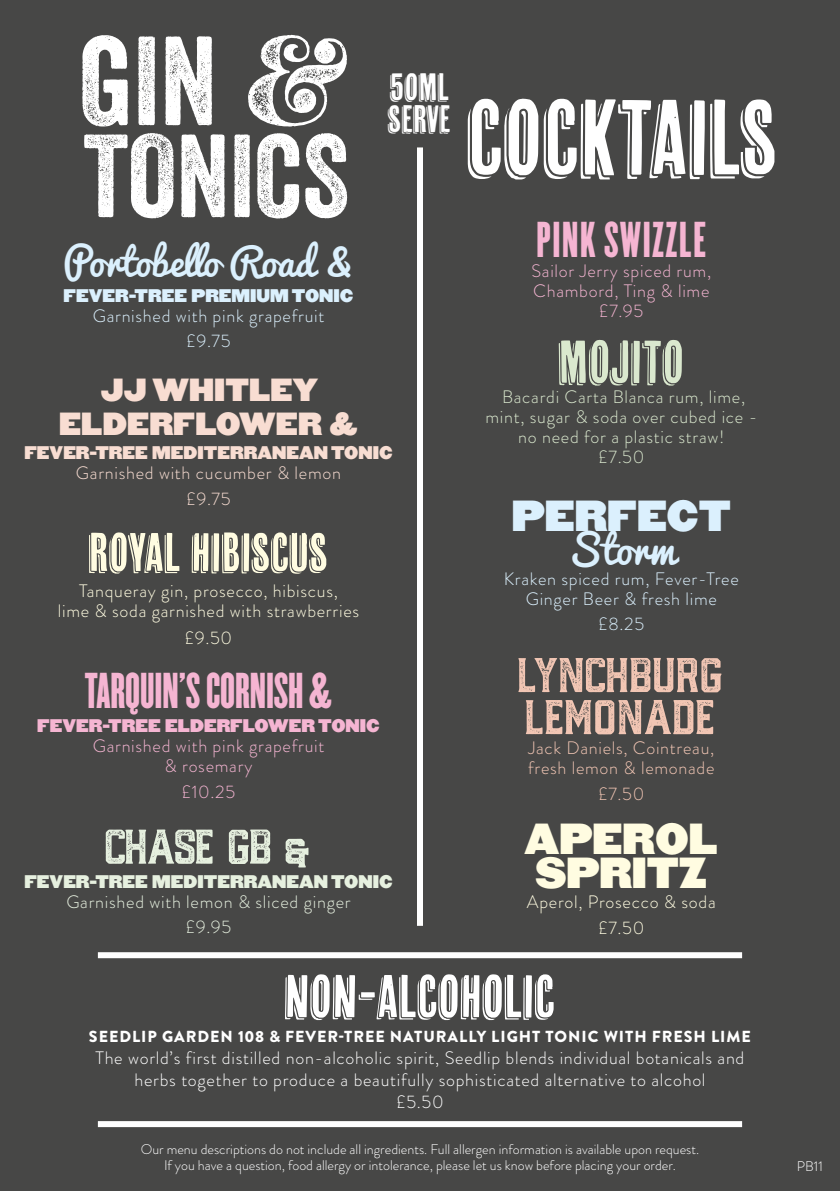
<style>
.page{position:relative;width:840px;height:1191px;background:#fff}
.page>*{position:absolute;margin:0;border:0;box-sizing:border-box;transform-origin:0 0}
.t1{font:122.2px "Veneer";color:#fff}
.t2{font:114px "Veneer";color:#fff}
.t3{font:106px "Cheap Pine";color:#fff}
.t4{font:60px "Cheap Pine";color:#fff}
.t5{font:60px "Cheap Pine";color:#dae8ce}
.t6{font:54px "Cheap Pine";color:#fffce1}
.t7{font:52px/42px "Trade Supply Textured";letter-spacing:-.02em;color:#f2c6b4}
.t8{font:52px "Trade Supply Textured";letter-spacing:-.04em;color:#e6f0df}
.t9{font:44px "Champion HTF Featherweight";color:#f5b5d2}
.t10{font:44px "Champion HTF Featherweight";letter-spacing:.04em;color:#f5b5d2}
.t11{font:40px "Pacifico";color:#dbf0fd}
.t12{font:38px "Pacifico";color:#dbf0fd}
.t13{font:38px/34px "Champion HTF Heavyweight";color:#fffce1}
.t14{font:38px/31.8px "Cheap Pine";color:#fff}
.t15{font:38px "Champion HTF Heavyweight";color:#dbf0fd}
.t16{font:28px/34px "Champion HTF Heavyweight";color:#f8ddd2;text-align:center}
.t17{font:300 18px/22px "Brandon Grotesque";letter-spacing:.04em;color:#fff;text-align:center}
.t18{font:300 18px/20px "Brandon Grotesque";letter-spacing:.04em;color:#fffce1;text-align:center}
.t19{font:300 18px/20px "Brandon Grotesque";letter-spacing:.04em;color:#f5b5d2;text-align:center}
.t20{font:300 18px/25.6px "Brandon Grotesque";letter-spacing:.04em;color:#dbf0fd;text-align:center}
.t21{font:300 18px/20px "Brandon Grotesque";letter-spacing:.04em;color:#dae8ce;text-align:center}
.t22{font:300 18px/20px "Brandon Grotesque";letter-spacing:.04em;color:#f2c6b4}
.t23{font:300 18px/25.6px "Brandon Grotesque";letter-spacing:.04em;color:#e6f0df;text-align:center}
.t24{font:300 18px/25.6px "Brandon Grotesque";letter-spacing:.04em;color:#f8ddd2;text-align:center}
.t25{font:900 16px "Brandon Grotesque";letter-spacing:.06em;color:#fff}
.t26{font:16px "Champion HTF Heavyweight";color:#f8ddd2}
.t27{font:16px "Champion HTF Heavyweight";color:#e6f0df}
.t28{font:16px "Champion HTF Heavyweight";color:#f5b5d2}
.t29{font:16px "Champion HTF Heavyweight";color:#dbf0fd}
.t30{font:300 14px/16px "Brandon Grotesque";color:#fff;text-align:center}
.s1{font-family:"Veneer Extras"}
</style>
<div class="page">
<div style="left:0;top:0;width:839px;height:1191px;background:#474746"></div>
<div style="left:417px;top:147px;width:6px;height:779px;background:#fff"></div>
<div style="left:98px;top:952px;width:643px;height:6px;background:#fff"></div>
<div style="left:98px;top:1121px;width:643px;height:6px;background:#fff"></div>
<h1 class="t1" style="left:79px;top:6px;width:275px">GIN <span class="s1">O</span></h1>
<h2 class="t2" style="left:83px;top:106px;width:267px">TONICS</h2>
<h3 class="t14" style="left:388px;top:71px;width:64px">50ML<br>SERVE</h3>
<h3 class="t12" style="left:63px;top:229px;width:292px">Portobello Road &amp;</h3>
<p class="t29" style="left:63px;top:284px;width:291px">FEVER-TREE PREMIUM TONIC</p>
<p class="t20" style="left:93px;top:302px;width:233px">Garnished with pink grapefruit £9.75</p>
<h3 class="t16" style="left:59px;top:375px;width:300px">JJ WHITLEY<br>ELDERFLOWER &amp;</h3>
<p class="t26" style="left:24px;top:442px;width:369px">FEVER-TREE MEDITERRANEAN TONIC</p>
<p class="t24" style="left:76px;top:460px;width:266px">Garnished with cucumber &amp; lemon £9.75</p>
<h3 class="t6" style="left:89px;top:523px;width:241px">ROYAL HIBISCUS</h3>
<p class="t18" style="left:58px;top:580px;width:302px">Tanqueray gin, prosecco, hibiscus,<br>lime &amp; soda garnished with strawberries</p>
<p class="t18" style="left:185px;top:628px;width:49px">£9.50</p>
<h3 class="t9" style="left:85px;top:662px;width:249px">TARQUIN’S CORNISH &amp;</h3>
<p class="t28" style="left:37px;top:715px;width:344px">FEVER-TREE ELDERFLOWER TONIC</p>
<p class="t19" style="left:93px;top:736px;width:233px">Garnished with pink grapefruit &amp; rosemary</p>
<p class="t19" style="left:182px;top:781px;width:55px">£10.25</p>
<h3 class="t8" style="left:105px;top:818px;width:207px">CHASE GB &amp;</h3>
<p class="t27" style="left:24px;top:870px;width:369px">FEVER-TREE MEDITERRANEAN TONIC</p>
<p class="t23" style="left:66px;top:888px;width:286px">Garnished with lemon &amp; sliced ginger £9.95</p>
<h3 class="t3" style="left:467px;top:80px;width:312px">COCKTAILS</h3>
<h3 class="t10" style="left:536px;top:211px;width:171px">PINK SWIZZLE</h3>
<p class="t19" style="left:531px;top:260px;width:181px">Sailor Jerry spiced rum,<br>Chambord, Ting &amp; lime £7.95</p>
<h3 class="t5" style="left:558px;top:329px;width:128px">MOJITO</h3>
<p class="t21" style="left:485px;top:386px;width:273px">Bacardi Carta Blanca rum, lime, mint, sugar &amp; soda over cubed ice - no need for a plastic straw!<br>£7.50</p>
<h3 class="t15" style="left:511px;top:490px;width:220px">PERFECT</h3>
<h3 class="t11" style="left:567px;top:514px;width:109px">Storm</h3>
<p class="t20" style="left:503px;top:568px;width:236px;line-height:20px">Kraken spiced rum, Fever-Tree<br>Ginger Beer &amp; fresh lime</p>
<p class="t20" style="left:598px;top:611px;width:47px">£8.25</p>
<h3 class="t7" style="left:518px;top:653px;width:207px">LYNCHBURG<br>LEMONADE</h3>
<p class="t22" style="left:528px;top:738px;width:188px">Jack Daniels, Cointreau, fresh lemon &amp; lemonade</p>
<p class="t22" style="left:598px;top:783px;width:47px">£7.50</p>
<h3 class="t13" style="left:524px;top:824px;width:195px">APEROL<br>SPRITZ</h3>
<p class="t18" style="left:526px;top:889px;width:190px;line-height:25.6px">Aperol, Prosecco &amp; soda £7.50</p>
<h3 class="t4" style="left:284px;top:963px;width:272px">NON-ALCOHOLIC</h3>
<p class="t25" style="left:89px;top:1025px;width:663px">SEEDLIP GARDEN 108 &amp; FEVER-TREE NATURALLY LIGHT TONIC WITH FRESH LIME</p>
<p class="t17" style="left:95px;top:1046px;width:650px">The world’s first distilled non-alcoholic spirit, Seedlip blends individual botanicals and herbs together to produce a beautifully sophisticated alternative to alcohol<br>£5.50</p>
<p class="t30" style="left:141px;top:1141px;width:559px">Our menu descriptions do not include all ingredients. Full allergen information is available upon request.<br>If you have a question, food allergy or intolerance, please let us know before placing your order.</p>
<p class="t30" style="left:796px;top:1158px;width:28px">PB11</p>
</div>
